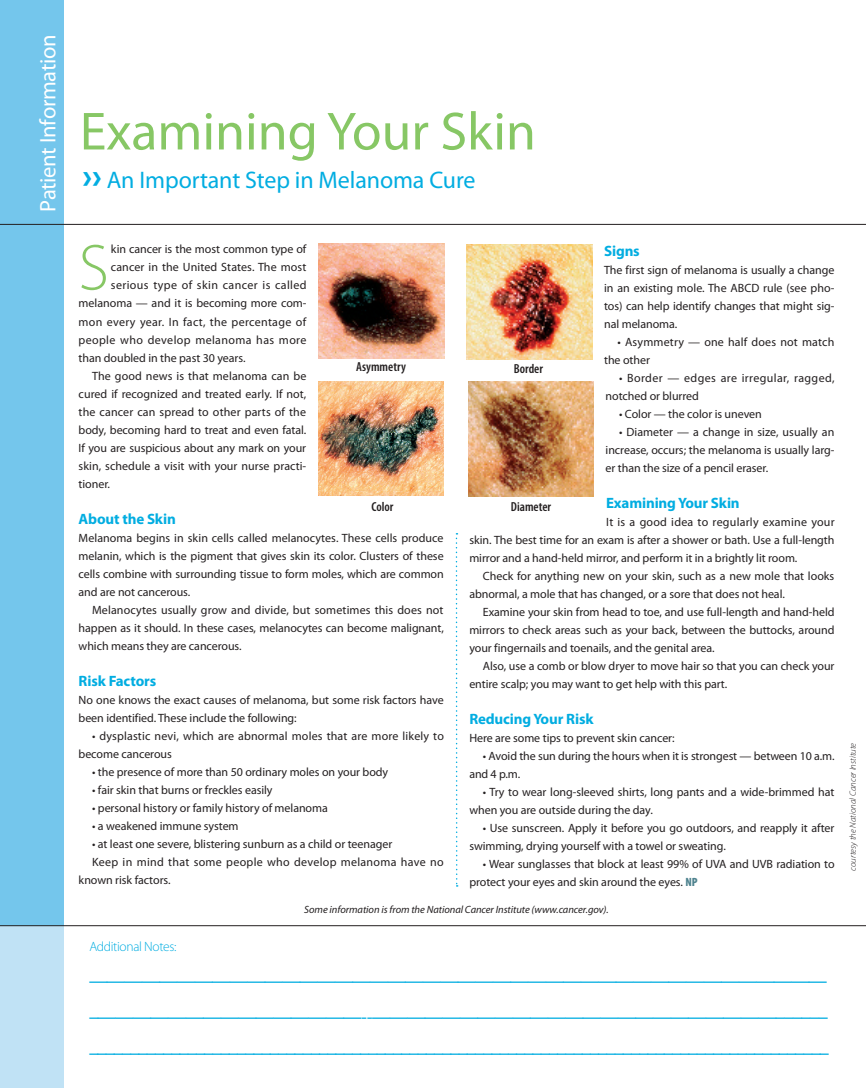
<style>
.page{position:relative;width:866px;height:1088px;background:#fff}
.page>*{position:absolute;margin:0;border:0;box-sizing:border-box;transform-origin:0 0}
.PATIENT_handout{font:300 65.4px "Myriad Pro";color:#87c765}
.PATIENT_handout-2{font:54px "Myriad Pro";color:#87c765}
.PATIENT_handout-3{font:24px "Myriad Pro";letter-spacing:-.005em;color:#02ade1}
.t1{font:22.5px "Myriad Pro";letter-spacing:-.015em;color:#fff}
.t2{font:18px/36px "Univers";color:#02ade1;text-align:justify}
.PATIENT_handout-4{font:700 15px "Myriad Pro";letter-spacing:-.01em;color:#02ade1}
.t3{font:300 13.5px "Myriad Pro";letter-spacing:-.025em;color:#02ade1}
._05_PHOTO_CAPTION{font:600 condensed 13.2px "Myriad Pro";color:#231f20}
.PATIENT_handout-5{font:12px/18px "Myriad Pro";letter-spacing:-.005em;color:#231f20}
.PATIENT_handout-6{font:12px/18px "Myriad Pro";letter-spacing:.03em;color:#231f20}
.PATIENT_handout-7{font:12px/18px "Myriad Pro";letter-spacing:.025em;color:#231f20}
.PATIENT_handout-8{font:12px/18px "Myriad Pro";letter-spacing:.015em;color:#231f20}
.PATIENT_handout-9{font:italic 10.5px "Myriad Pro";letter-spacing:-.005em;color:#231f20}
._06_PHOTO_CREDIT{font:italic 300 9px "Myriad Pro";color:#231f20}
.s1{font-weight:700;font-size:36px}
.s2{font-weight:900;font-stretch:condensed;color:#4e828e}
</style>
<div class="page">
<svg style="left:456px;top:533px;width:2px;height:353px"></svg>
<div style="left:0;top:0;width:64px;height:1087px;background:#74c6ec"></div>
<hr style="left:0;top:224px;width:866px;height:1px;background:#231f20">
<div style="left:0;top:926px;width:64px;height:161px;background:#c0e2f5"></div>
<hr style="left:0;top:925px;width:866px;height:1px;background:#231f20">
<img style="left:318px;top:244px;width:126px;height:114px">
<img style="left:466px;top:245px;width:126px;height:114px">
<img style="left:318px;top:382px;width:126px;height:114px">
<img style="left:468px;top:381px;width:126px;height:115px">
<p class="t1" style="left:34px;top:212px;width:179px;rotate:-90deg">Patient Information</p>
<p class="PATIENT_handout-2" style="left:80px;top:98px;width:458px">Examining Your Skin</p>
<p class="PATIENT_handout-3" style="left:83px;top:166px;width:394px"><span class="s1">››</span> An Important Step in Melanoma Cure</p>
<p class="PATIENT_handout" style="left:79px;top:228px;width:32px">S</p>
<p class="PATIENT_handout-5" style="left:111px;top:240px;width:197px">kin cancer is the most common type of</p>
<p class="PATIENT_handout-4" style="left:604px;top:241px;width:37px">Signs</p>
<p class="PATIENT_handout-5" style="left:604px;top:260px;width:232px;text-align:justify">The first sign of melanoma is usually a change in an existing mole. The ABCD rule (see pho&shy;tos) can help identify changes that might sig&shy;nal melanoma.</p>
<p class="PATIENT_handout-8" style="left:604px;top:332px;width:232px;text-indent:14px">• Asymmetry — one half does not match the other</p>
<p class="PATIENT_handout-6" style="left:606px;top:368px;width:230px;text-indent:14px">• Border — edges are irregular, ragged, notched or blurred</p>
<p class="PATIENT_handout-5" style="left:619px;top:404px;width:144px">• Color — the color is uneven</p>
<p class="PATIENT_handout-5" style="left:606px;top:422px;width:230px;text-align:justify;text-indent:14px">• Diameter — a change in size, usually an increase, occurs; the melanoma is usually larg&shy;er than the size of a pencil eraser.</p>
<p class="PATIENT_handout-4" style="left:606px;top:493px;width:135px">Examining Your Skin</p>
<p class="PATIENT_handout-5" style="left:469px;top:512px;width:367px;text-align:justify;text-indent:137px">It is a good idea to regularly examine your skin. The best time for an exam is after a shower or bath. Use a full-length mirror and a hand-held mirror, and perform it in a brightly lit room.</p>
<p class="PATIENT_handout-5" style="left:469px;top:566px;width:366px;text-indent:14px">Check for anything new on your skin, such as a new mole that looks abnormal, a mole that has changed, or a sore that does not heal.</p>
<p class="PATIENT_handout-5" style="left:469px;top:602px;width:367px;text-align:justify;text-indent:14px">Examine your skin from head to toe, and use full-length and hand-held mirrors to check areas such as your back, between the buttocks, around your fingernails and toenails, and the genital area.</p>
<p class="PATIENT_handout-5" style="left:469px;top:656px;width:367px;text-indent:14px">Also, use a comb or blow dryer to move hair so that you can check your entire scalp; you may want to get help with this part.</p>
<p class="PATIENT_handout-4" style="left:469px;top:709px;width:126px">Reducing Your Risk</p>
<p class="PATIENT_handout-5" style="left:469px;top:728px;width:207px">Here are some tips to prevent skin cancer:</p>
<p class="PATIENT_handout-5" style="left:469px;top:746px;width:367px;text-indent:14px">• Avoid the sun during the hours when it is strongest — between 10 a.m. and 4 p.m.</p>
<p class="PATIENT_handout-5" style="left:469px;top:782px;width:367px;text-indent:14px">• Try to wear long-sleeved shirts, long pants and a wide-brimmed hat when you are outside during the day.</p>
<p class="PATIENT_handout-5" style="left:469px;top:818px;width:367px;text-indent:14px">• Use sunscreen. Apply it before you go outdoors, and reapply it after swimming, drying yourself with a towel or sweating.</p>
<p class="PATIENT_handout-5" style="left:469px;top:854px;width:367px;text-indent:14px">• Wear sunglasses that block at least 99% of UVA and UVB radiation to protect your eyes and skin around the eyes. <span class="s2">NP</span></p>
<p class="PATIENT_handout-5" style="left:111px;top:258px;width:197px">cancer in the United States. The most</p>
<p class="PATIENT_handout-6" style="left:111px;top:276px;width:197px">serious type of skin cancer is called</p>
<p class="PATIENT_handout-5" style="left:79px;top:294px;width:229px">melanoma — and it is becoming more com-</p>
<p class="PATIENT_handout-7" style="left:79px;top:312px;width:229px">mon every year. In fact, the percentage of</p>
<p class="PATIENT_handout-6" style="left:79px;top:330px;width:229px">people who develop melanoma has more</p>
<p class="PATIENT_handout-5" style="left:79px;top:348px;width:168px">than doubled in the past 30 years.</p>
<p class="PATIENT_handout-5" style="left:79px;top:366px;width:229px;text-align:justify;text-indent:14px">The good news is that melanoma can be cured if recognized and treated early. If not, the cancer can spread to other parts of the body, becoming hard to treat and even fatal.<br>If you are suspicious about any mark on your skin, schedule a visit with your nurse practi&shy;tioner.</p>
<p class="PATIENT_handout-4" style="left:79px;top:509px;width:99px">About the Skin</p>
<p class="PATIENT_handout-5" style="left:79px;top:528px;width:367px;text-align:justify">Melanoma begins in skin cells called melanocytes. These cells produce melanin, which is the pigment that gives skin its color. Clusters of these cells combine with surrounding tissue to form moles, which are common and are not cancerous.</p>
<p class="PATIENT_handout-5" style="left:79px;top:600px;width:367px;text-align:justify;text-indent:14px">Melanocytes usually grow and divide, but sometimes this does not happen as it should. In these cases, melanocytes can become malignant, which means they are cancerous.</p>
<p class="PATIENT_handout-4" style="left:79px;top:671px;width:79px">Risk Factors</p>
<p class="PATIENT_handout-5" style="left:79px;top:690px;width:367px">No one knows the exact causes of melanoma, but some risk factors have been identified. These include the following:</p>
<p class="PATIENT_handout-5" style="left:79px;top:726px;width:367px;text-indent:14px">• dysplastic nevi, which are abnormal moles that are more likely to become cancerous</p>
<p class="PATIENT_handout-5" style="left:92px;top:762px;width:298px">• the presence of more than 50 ordinary moles on your body</p>
<p class="PATIENT_handout-5" style="left:92px;top:780px;width:182px">• fair skin that burns or freckles easily</p>
<p class="PATIENT_handout-5" style="left:92px;top:798px;width:237px">• personal history or family history of melanoma</p>
<p class="PATIENT_handout-5" style="left:92px;top:816px;width:148px">• a weakened immune system</p>
<p class="PATIENT_handout-5" style="left:92px;top:834px;width:302px">• at least one severe, blistering sunburn as a child or teenager</p>
<p class="PATIENT_handout-7" style="left:79px;top:852px;width:366px;text-indent:14px">Keep in mind that some people who develop melanoma have no known risk factors.</p>
<p class="_05_PHOTO_CAPTION" style="left:356px;top:359px;width:51px">Asymmetry</p>
<p class="_05_PHOTO_CAPTION" style="left:514px;top:360px;width:31px">Border</p>
<p class="_05_PHOTO_CAPTION" style="left:371px;top:498px;width:24px">Color</p>
<p class="_05_PHOTO_CAPTION" style="left:511px;top:498px;width:42px">Diameter</p>
<p class="PATIENT_handout-9" style="left:304px;top:903px;width:306px">Some information is from the National Cancer Institute (www.cancer.gov).</p>
<p class="t3" style="left:89px;top:938px;width:89px">Additional Notes:</p>
<p class="t2" style="left:89px;top:962px;width:741px">—————————————————————————————————————————— –———————————————--———————————————————————–––––– ––––––––––––––––––––––––––––––––––––––––––––––––––––––––––––––––––––––––––––––––––––––––––</p>
<p class="_06_PHOTO_CREDIT" style="left:847px;top:870px;width:130px;rotate:-90deg">courtesy the National Cancer Institute</p>
</div>
